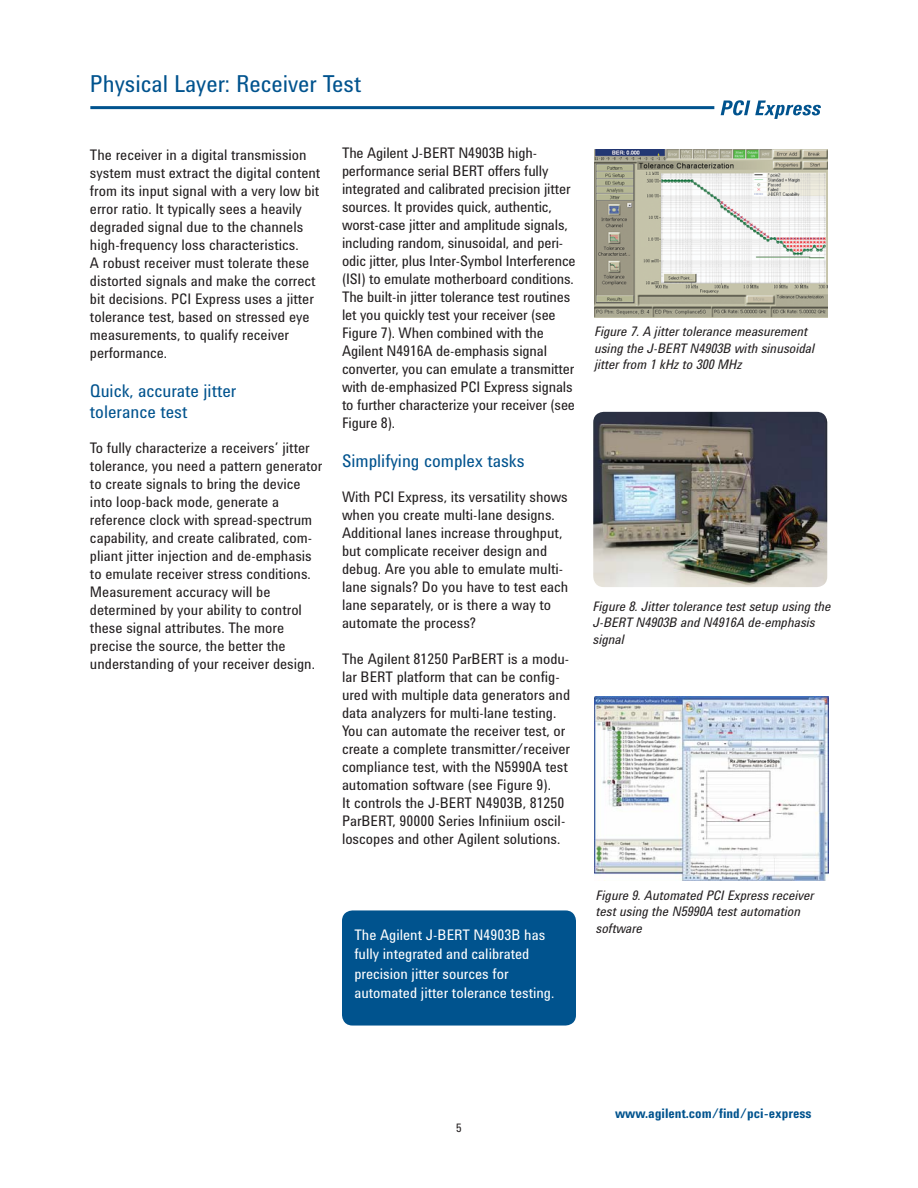
<style>
.page{position:relative;width:918px;height:1188px;background:#fff}
.page>*{position:absolute;margin:0;border:0;box-sizing:border-box;transform-origin:0 0}
.t1{font:24px "Agilent Condensed CFF";color:#00538e}
.t2{font:18px/21px "Agilent Condensed CFF";color:#00538e}
.t3{font:15px/18px "Agilent Condensed CFF";color:#231f20}
.t4{font:15px/19.5px "Agilent Condensed CFF";color:#fff}
.t5{font:italic 13.5px/16.5px "Agilent Condensed CFF";color:#231f20}
.t6{font:700 13.5px "Agilent Condensed CFF";color:#00538e}
.t7{font:12px "Agilent Condensed CFF";color:#231f20}
</style>
<div class="page">
<div style="left:342px;top:910px;width:234px;height:116px;background:#00538e;border-radius:10px"></div>
<img style="left:594px;top:150px;width:234px;height:168px">
<img style="left:593px;top:412px;width:234px;height:175px;border-radius:10px">
<img style="left:595px;top:696px;width:234px;height:185px">
<hr style="left:90px;top:106px;width:624px;height:3px;background:#00538e">
<svg style="left:721px;top:100px;width:100px;height:19px"></svg>
<h1 class="t1" style="left:90px;top:75px;width:273px">Physical Layer: Receiver Test</h1>
<p class="t3" style="left:90px;top:148px;width:232px">The receiver in a digital transmission system must extract the digital content from its input signal with a very low bit error ratio. It typically sees a heavily degraded signal due to the channels high-frequency loss characteristics.<br>A robust receiver must tolerate these distorted signals and make the correct bit decisions. PCI Express uses a jitter tolerance test, based on stressed eye measurements, to qualify receiver performance.</p>
<p class="t2" style="left:90px;top:382px;width:148px">Quick, accurate jitter tolerance test</p>
<p class="t3" style="left:90px;top:441px;width:234px">To fully characterize a receivers’ jitter tolerance, you need a pattern generator to create signals to bring the device into loop-back mode, generate a reference clock with spread-spectrum capability, and create calibrated, com&shy;pliant jitter injection and de-emphasis to emulate receiver stress conditions.<br>Measurement accuracy will be determined by your ability to control these signal attributes. The more precise the source, the better the understanding of your receiver design.</p>
<p class="t3" style="left:342px;top:146px;width:235px">The Agilent J-BERT N4903B high&shy;performance serial BERT offers fully integrated and calibrated precision jitter sources. It provides quick, authentic, worst-case jitter and amplitude signals, including random, sinusoidal, and peri&shy;odic jitter, plus Inter-Symbol Interference (ISI) to emulate motherboard conditions.<br>The built-in jitter tolerance test routines let you quickly test your receiver (see Figure 7). When combined with the Agilent N4916A de-emphasis signal converter, you can emulate a transmitter with de-emphasized PCI Express signals to further characterize your receiver (see Figure 8).</p>
<p class="t2" style="left:342px;top:453px;width:184px">Simplifying complex tasks</p>
<p class="t3" style="left:342px;top:490px;width:228px">With PCI Express, its versatility shows when you create multi-lane designs.<br>Additional lanes increase throughput, but complicate receiver design and debug. Are you able to emulate multi&shy;lane signals? Do you have to test each lane separately, or is there a way to automate the process?</p>
<p class="t3" style="left:342px;top:652px;width:230px">The Agilent 81250 ParBERT is a modu&shy;lar BERT platform that can be config&shy;ured with multiple data generators and data analyzers for multi-lane testing.<br>You can automate the receiver test, or create a complete transmitter/receiver compliance test, with the N5990A test automation software (see Figure 9).<br>It controls the J-BERT N4903B, 81250<br>ParBERT, 90000 Series Infiniium oscil&shy;loscopes and other Agilent solutions.</p>
<p class="t4" style="left:354px;top:926px;width:201px">The Agilent J-BERT N4903B has fully integrated and calibrated precision jitter sources for automated jitter tolerance testing.</p>
<p class="t5" style="left:595px;top:325px;width:222px">Figure 7. A jitter tolerance measurement using the J-BERT N4903B with sinusoidal jitter from 1 kHz to 300 MHz</p>
<p class="t5" style="left:593px;top:599px;width:240px">Figure 8. Jitter tolerance test setup using the<br>J-BERT N4903B and N4916A de-emphasis signal</p>
<p class="t5" style="left:596px;top:888px;width:220px">Figure 9. Automated PCI Express receiver test using the N5990A test automation software</p>
<p class="t7" style="left:456px;top:1123px;width:7px">5</p>
<p class="t6" style="left:615px;top:1109px;width:198px">www.agilent.com/find/pci-express</p>
</div>
